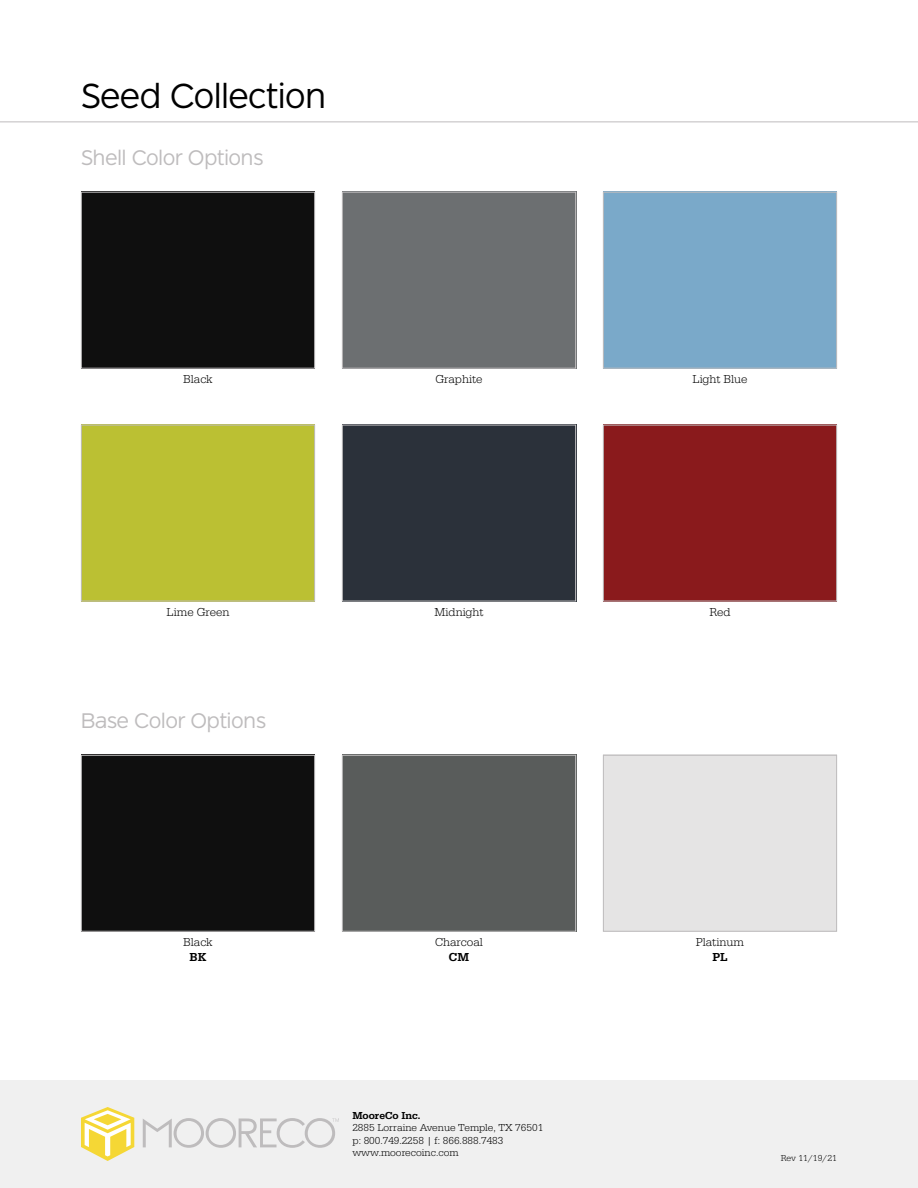
<style>
.page{position:relative;width:918px;height:1188px;background:#fff}
.page>*{position:absolute;margin:0;border:0;box-sizing:border-box;transform-origin:0 0}
.t1{font:300 34.5px "Dylan";color:#000}
.t2{font:300 21px "Dylan";color:#bebcbd}
.t3{font:300 12px "Serifa";color:#000}
.t4{font:500 12px "Serifa";color:#000}
.t5{font:300 10.5px/12.6px "Serifa";color:#000}
.t6{font:500 10.5px "Serifa";color:#000}
.t7{font:300 9px "Serifa";color:#000}
</style>
<div class="page">
<hr style="left:0;top:122px;width:918px;height:1px;background:#bebcbd">
<div style="left:0;top:1080px;width:918px;height:108px;background:#f0f0f0"></div>
<svg style="left:81px;top:1107px;width:53px;height:54px"></svg>
<svg style="left:143px;top:1118px;width:196px;height:30px"></svg>
<div style="left:83px;top:194px;width:230px;height:173px;background:#0f0f0f"></div>
<div style="left:81px;top:192px;width:234px;height:177px;border:1px solid #bebcbd"></div>
<div style="left:342px;top:192px;width:234px;height:177px;border:1px solid #bebcbd"></div>
<div style="left:603px;top:192px;width:234px;height:177px;border:1px solid #bebcbd"></div>
<div style="left:83px;top:427px;width:230px;height:172px;background:#bbc033"></div>
<div style="left:81px;top:425px;width:234px;height:176px;border:1px solid #bebcbd"></div>
<div style="left:344px;top:427px;width:230px;height:172px;background:#2b313a"></div>
<div style="left:342px;top:425px;width:234px;height:176px;border:1px solid #bebcbd"></div>
<div style="left:605px;top:427px;width:230px;height:172px;background:#8a1a1c"></div>
<div style="left:603px;top:425px;width:234px;height:176px;border:1px solid #bebcbd"></div>
<div style="left:83px;top:757px;width:230px;height:173px;background:#0f0f0f"></div>
<div style="left:81px;top:755px;width:234px;height:177px;border:1px solid #bebcbd"></div>
<div style="left:344px;top:757px;width:230px;height:173px;background:#595c5b"></div>
<div style="left:342px;top:755px;width:234px;height:177px;border:1px solid #bebcbd"></div>
<div style="left:603px;top:755px;width:234px;height:177px;border:1px solid #bebcbd"></div>
<h1 class="t1" style="left:81px;top:73px;width:246px">Seed Collection</h1>
<h2 class="t2" style="left:81px;top:144px;width:184px">Shell Color Options</h2>
<p class="t3" style="left:183px;top:373px;width:31px">Black</p>
<p class="t3" style="left:435px;top:373px;width:49px">Graphite</p>
<p class="t3" style="left:693px;top:373px;width:56px">Light Blue</p>
<p class="t3" style="left:166px;top:605px;width:65px">Lime Green</p>
<p class="t3" style="left:434px;top:605px;width:51px">Midnight</p>
<p class="t3" style="left:709px;top:605px;width:23px">Red</p>
<h2 class="t2" style="left:81px;top:707px;width:186px">Base Color Options</h2>
<p class="t3" style="left:183px;top:936px;width:31px">Black</p>
<p class="t4" style="left:190px;top:950px;width:18px">BK</p>
<p class="t3" style="left:435px;top:936px;width:49px">Charcoal</p>
<p class="t4" style="left:449px;top:950px;width:22px">CM</p>
<p class="t6" style="left:352px;top:1109px;width:70px">MooreCo Inc.</p>
<p class="t5" style="left:352px;top:1122px;width:192px">2885 Lorraine Avenue Temple, TX 76501 p: 800.749.2258 | f: 866.888.7483 www.moorecoinc.com</p>
<p class="t3" style="left:696px;top:936px;width:50px">Platinum</p>
<p class="t4" style="left:712px;top:950px;width:17px">PL</p>
<p class="t7" style="left:781px;top:1153px;width:58px">Rev 11/19/21</p>
</div>
